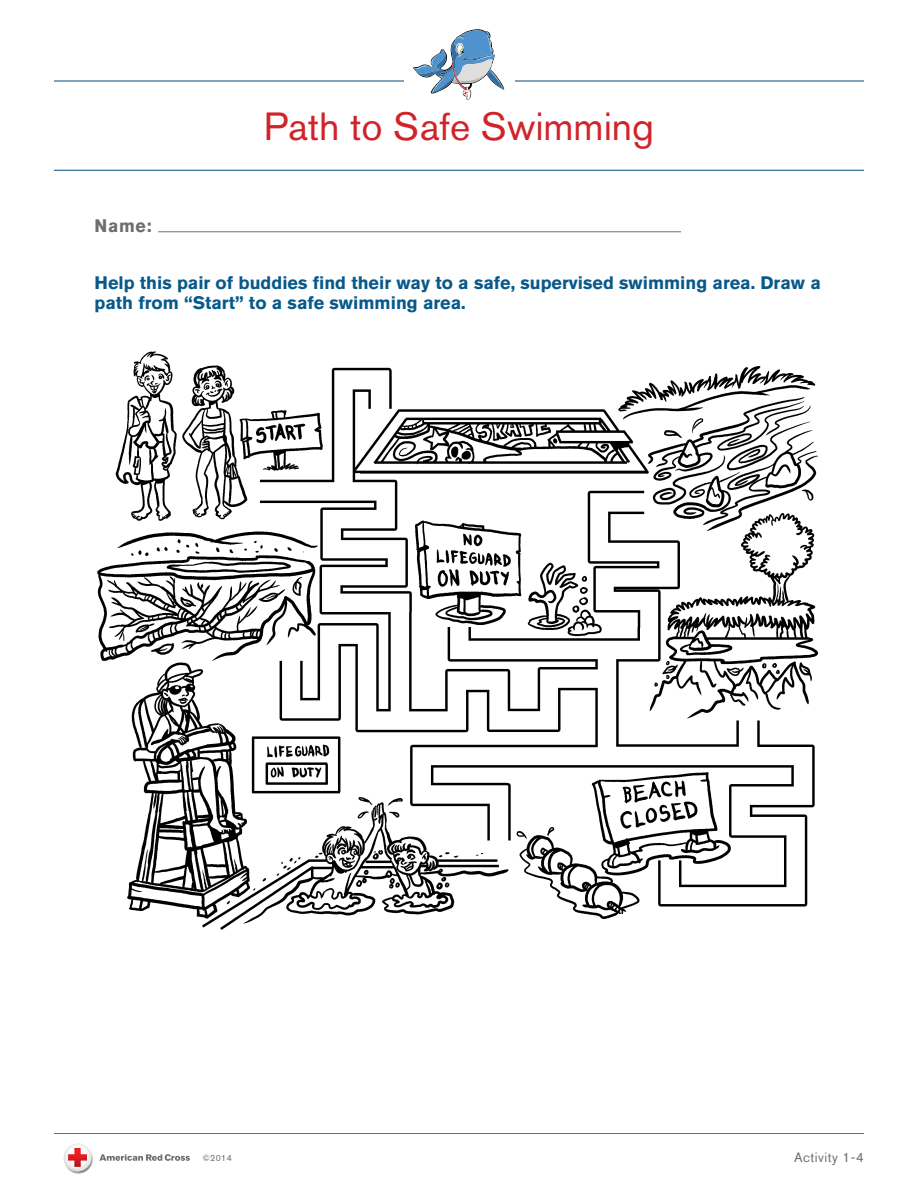
<style>
.page{position:relative;width:918px;height:1188px;background:#fff}
.page>*{position:absolute;margin:0;border:0;box-sizing:border-box;transform-origin:0 0}
.t1{font:39px "Akzidenz Grotesk BE";color:#d1232a}
.t2{font:700 18px/20.2px "Akzidenz Grotesk BE";color:#08598a}
.Paragraph_Style_1{font:700 18px "Akzidenz Grotesk BE";color:#6c6d70}
.Paragraph_Style_3{font:13.5px "Akzidenz Grotesk BE";letter-spacing:.04em;color:#6c6d70}
.Paragraph_Style_3-2{font:9px "Akzidenz Grotesk BE";color:#6c6d70}
</style>
<div class="page">
<svg style="left:63px;top:1143px;width:30px;height:31px"></svg>
<svg style="left:99px;top:1154px;width:91px;height:7px"></svg>
<hr style="left:54px;top:1133px;width:810px;height:1px;background:#6c6d70">
<hr style="left:54px;top:81px;width:810px;height:1px;background:#00497b">
<hr style="left:54px;top:170px;width:810px;height:1px;background:#00497b">
<div style="left:404px;top:23px;width:110px;height:83px;background:#fff"></div>
<svg style="left:413px;top:29px;width:91px;height:70px"></svg>
<img style="left:97px;top:351px;width:722px;height:579px">
<hr style="left:158px;top:231px;width:523px;height:1px;background:#6c6d70">
<p class="Paragraph_Style_1" style="left:94px;top:215px;width:59px">Name:</p>
<p class="t1" style="left:264px;top:104px;width:392px">Path to Safe Swimming</p>
<p class="t2" style="left:94px;top:273px;width:728px">Help this pair of buddies find their way to a safe, supervised swimming area. Draw a path from “Start” to a safe swimming area.</p>
<p class="Paragraph_Style_3-2" style="left:202px;top:1152px;width:31px">©2014</p>
<p class="Paragraph_Style_3" style="left:794px;top:1150px;width:71px">Activity 1-4</p>
</div>
